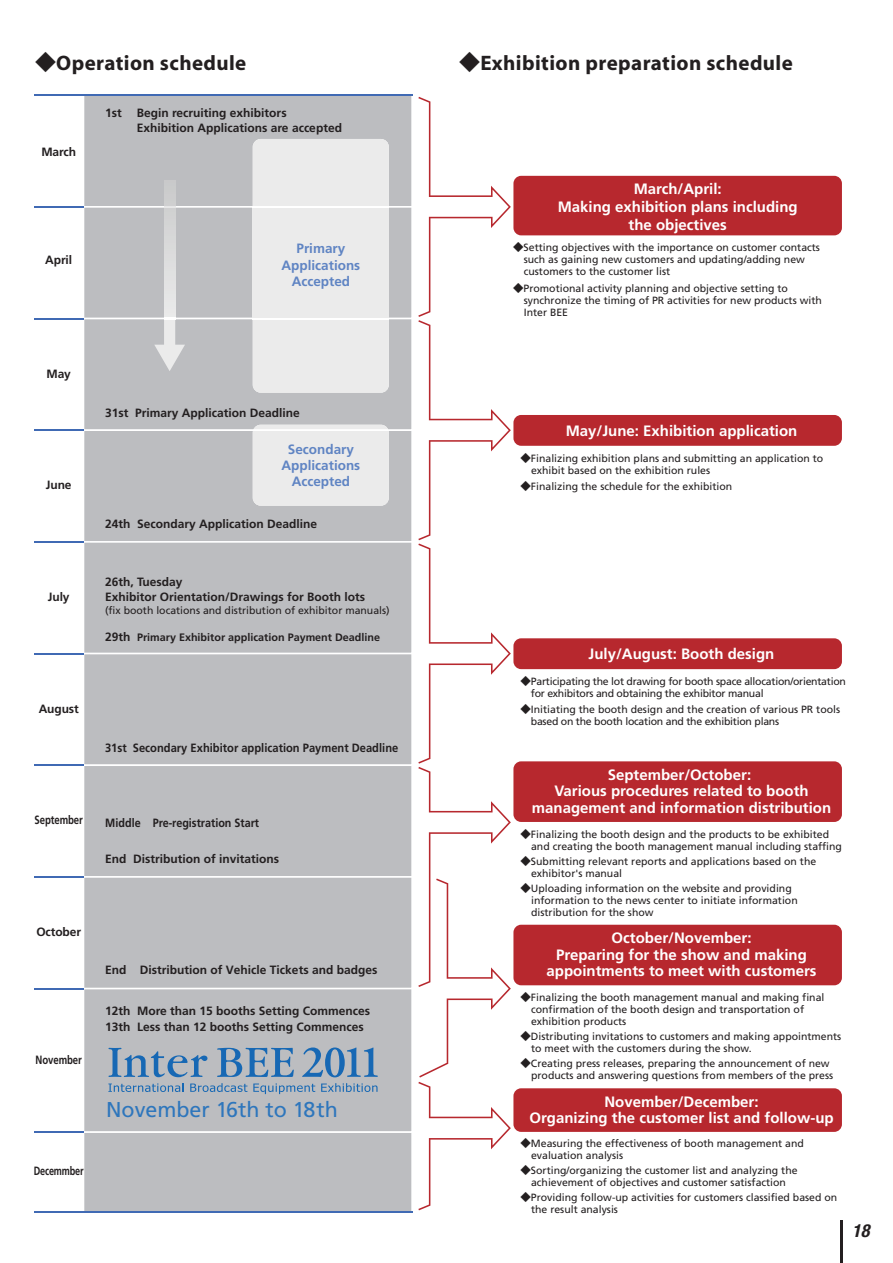
<style>
.page{position:relative;width:893px;height:1263px;background:#fff}
.page>*{position:absolute;margin:0;border:0;box-sizing:border-box;transform-origin:0 0}
.t1{font:21.45px "Frutiger";color:#2e76bc}
.t2{font:700 21px "Myriad";letter-spacing:.02em;color:#231f20}
.t3{font:italic 700 condensed 18px "Helvetica Neue";color:#231f20}
.t4{font:700 15px/16.5px "Frutiger";color:#fff;text-align:center}
.t5{font:700 13.5px/16.2px "Frutiger";color:#5f84c3;text-align:center}
.t6{font:700 12px/14.4px "Frutiger";color:#231f20}
.t7{font:700 12px "Frutiger";color:#231f20;scale:.93 1}
.t8{font:700 12px "Frutiger";color:#231f20;scale:.9 1}
.t9{font:700 12px "Frutiger";color:#231f20;scale:.8 1}
.t10{font:700 12px "Frutiger";letter-spacing:-.02em;color:#231f20;scale:.76 1}
.t11{font:700 10.8px "Frutiger";color:#231f20}
.t12{font:10.5px/12px "Frutiger";color:#231f20}
.t13{font:10.5px/12px "Frutiger";letter-spacing:-.025em;color:#231f20}
.s1{font-family:"Hira Kaku Std N W7";font-weight:400}
.s2{font-family:"Hira Kaku Std N W5"}
.s3{font-size:12px}
</style>
<div class="page">
<hr style="left:840px;top:1220px;width:3px;height:43px;background:#231f20">
<div style="left:513px;top:176px;width:329px;height:59px;background:#b7282e;border-radius:8px"></div>
<div style="left:513px;top:1088px;width:329px;height:44px;background:#b7282e;border-radius:8px"></div>
<div style="left:513px;top:925px;width:329px;height:60px;background:#b7282e;border-radius:8px"></div>
<div style="left:513px;top:415px;width:329px;height:31px;background:#b7282e;border-radius:8px"></div>
<div style="left:513px;top:638px;width:329px;height:31px;background:#b7282e;border-radius:8px"></div>
<div style="left:513px;top:761px;width:329px;height:61px;background:#b7282e;border-radius:8px"></div>
<hr style="left:34px;top:206px;width:50px;height:2px;background:#406ab4">
<hr style="left:34px;top:318px;width:50px;height:1px;background:#406ab4">
<hr style="left:34px;top:429px;width:50px;height:2px;background:#406ab4">
<hr style="left:34px;top:541px;width:50px;height:2px;background:#406ab4">
<hr style="left:34px;top:653px;width:50px;height:1px;background:#406ab4">
<hr style="left:34px;top:764px;width:50px;height:2px;background:#406ab4">
<hr style="left:34px;top:876px;width:50px;height:2px;background:#406ab4">
<hr style="left:34px;top:988px;width:50px;height:1px;background:#406ab4">
<hr style="left:34px;top:1131px;width:50px;height:2px;background:#406ab4">
<hr style="left:34px;top:1211px;width:378px;height:2px;background:#406ab4">
<hr style="left:34px;top:94px;width:378px;height:2px;background:#406ab4">
<svg style="left:83px;top:94px;width:428px;height:1119px"></svg>
<h2 class="t2" style="left:35px;top:52px;width:213px"><span class="s1">◆</span>Operation schedule</h2>
<h2 class="t2" style="left:459px;top:52px;width:335px"><span class="s1">◆</span>Exhibition preparation schedule</h2>
<p class="t6" style="left:41px;top:145px;width:36px">March</p>
<p class="t6" style="left:105px;top:106px;width:18px">1st</p>
<p class="t6" style="left:137px;top:106px;width:207px">Begin recruiting exhibitors<br>Exhibition Applications are accepted</p>
<p class="t6" style="left:45px;top:253px;width:28px">April</p>
<p class="t5" style="left:282px;top:240px;width:80px">Primary<br>Applications<br>Accepted</p>
<h3 class="t4" style="left:558px;top:180px;width:242px;line-height:18px">March/April:<br>Making exhibition plans including the objectives</h3>
<p class="t12" style="left:524px;top:242px;width:298px;text-indent:-11px"><span class="s2">◆</span>Setting objectives with the importance on customer contacts such as gaining new customers and updating/adding new customers to the customer list</p>
<p class="t12" style="left:524px;top:282px;width:300px;text-indent:-11px"><span class="s2">◆</span>Promotional activity planning and objective setting to synchronize the timing of PR activities for new products with<br>Inter BEE</p>
<p class="t6" style="left:47px;top:366px;width:26px">May</p>
<p class="t6" style="left:46px;top:478px;width:27px">June</p>
<p class="t6" style="left:48px;top:589px;width:23px">July</p>
<p class="t6" style="left:105px;top:405px;width:196px">31st Primary Application Deadline</p>
<p class="t5" style="left:282px;top:441px;width:80px">Secondary<br>Applications<br>Accepted</p>
<p class="t6" style="left:105px;top:516px;width:214px">24th Secondary Application Deadline</p>
<p class="t6" style="left:105px;top:575px;width:262px">26th, Tuesday<br>Exhibitor Orientation/Drawings for Booth lots</p>
<p class="t12" style="left:105px;top:604px;width:286px">(fix booth locations and distribution of exhibitor manuals)</p>
<p class="t11" style="left:105px;top:630px;width:277px"><span class="s3">29th</span> Primary Exhibitor application Payment Deadline</p>
<p class="t6" style="left:39px;top:701px;width:42px">August</p>
<p class="t7" style="left:105px;top:740px;width:317px">31st Secondary Exhibitor application Payment Deadline</p>
<p class="t9" style="left:35px;top:813px;width:62px">September</p>
<p class="t8" style="left:105px;top:816px;width:172px">Middle Pre-registration Start</p>
<p class="t6" style="left:105px;top:852px;width:176px">End Distribution of invitations</p>
<p class="t6" style="left:36px;top:924px;width:46px">October</p>
<p class="t9" style="left:36px;top:1052px;width:59px">November</p>
<p class="t10" style="left:34px;top:1164px;width:67px">Decemmber</p>
<p class="t6" style="left:105px;top:962px;width:274px">End Distribution of Vehicle Tickets and badges</p>
<p class="t6" style="left:105px;top:1002px;width:267px;line-height:16.5px">12th More than 15 booths Setting Commences<br>13th Less than 12 booths Setting Commences</p>
<h1 class="t1" style="left:106px;top:1097px;width:233px">November 16th to 18th</h1>
<h3 class="t4" style="left:566px;top:422px;width:233px">May/June: Exhibition application</h3>
<p class="t12" style="left:531px;top:452px;width:294px;text-indent:-11px"><span class="s2">◆</span>Finalizing exhibition plans and submitting an application to exhibit based on the exhibition rules</p>
<p class="t12" style="left:520px;top:480px;width:213px"><span class="s2">◆</span>Finalizing the schedule for the exhibition</p>
<h3 class="t4" style="left:589px;top:645px;width:187px">July/August: Booth design</h3>
<p class="t13" style="left:531px;top:675px;width:317px;text-indent:-10px"><span class="s2">◆</span>Participating the lot drawing for booth space allocation/orientation for exhibitors and obtaining the exhibitor manual</p>
<p class="t12" style="left:531px;top:704px;width:311px;text-indent:-10px"><span class="s2">◆</span>Initiating the booth design and the creation of various PR tools based on the booth location and the exhibition plans</p>
<h3 class="t4" style="left:532px;top:766px;width:301px">September/October:<br>Various procedures related to booth management and information distribution</h3>
<p class="t12" style="left:531px;top:828px;width:312px;text-indent:-11px"><span class="s2">◆</span>Finalizing the booth design and the products to be exhibited and creating the booth management manual including staffing</p>
<p class="t12" style="left:531px;top:855px;width:287px;text-indent:-11px"><span class="s2">◆</span>Submitting relevant reports and applications based on the exhibitor's manual</p>
<p class="t12" style="left:531px;top:882px;width:268px;text-indent:-11px"><span class="s2">◆</span>Uploading information on the website and providing information to the news center to initiate information distribution for the show</p>
<h3 class="t4" style="left:546px;top:929px;width:272px">October/November:<br>Preparing for the show and making appointments to meet with customers</h3>
<p class="t12" style="left:531px;top:991px;width:295px;text-indent:-11px"><span class="s2">◆</span>Finalizing the booth management manual and making final confirmation of the booth design and transportation of exhibition products</p>
<p class="t12" style="left:531px;top:1030px;width:312px;text-indent:-11px"><span class="s2">◆</span>Distributing invitations to customers and making appointments to meet with the customers during the show.</p>
<p class="t12" style="left:531px;top:1057px;width:304px;text-indent:-11px"><span class="s2">◆</span>Creating press releases, preparing the announcement of new products and answering questions from members of the press</p>
<h3 class="t4" style="left:529px;top:1093px;width:306px">November/December:<br>Organizing the customer list and follow-up</h3>
<p class="t12" style="left:531px;top:1137px;width:274px;text-indent:-11px"><span class="s2">◆</span>Measuring the effectiveness of booth management and evaluation analysis</p>
<p class="t12" style="left:520px;top:1164px;width:279px;text-align:center"><span class="s2">◆</span>Sorting/organizing the customer list and analyzing the achievement of objectives and customer satisfaction</p>
<p class="t12" style="left:531px;top:1191px;width:308px;text-indent:-11px"><span class="s2">◆</span>Providing follow-up activities for customers classified based on the result analysis</p>
<h3 class="t3" style="left:852px;top:1220px;width:19px">18</h3>
</div>
